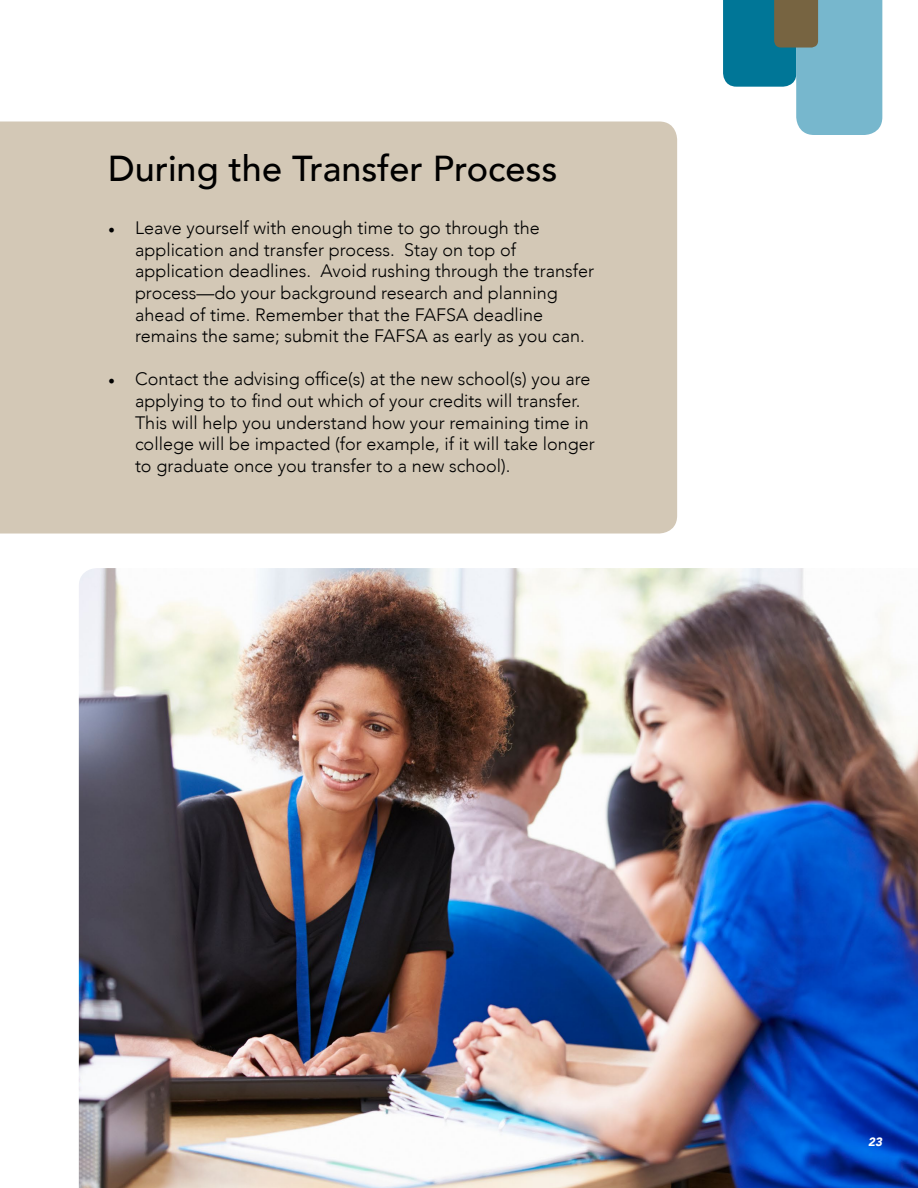
<style>
.page{position:relative;width:918px;height:1188px;background:#fff}
.page>*{position:absolute;margin:0;border:0;box-sizing:border-box;transform-origin:0 0}
.t1{font:500 36px "Avenir";color:#000}
.t2{font:300 18px/21.6px "Avenir";color:#000}
.t3{font:italic 900 12px "Avenir";color:#fff}
.s1{font-family:"Minion Pro";font-weight:400}
</style>
<div class="page">
<img style="left:79px;top:568px;width:839px;height:620px">
<div style="left:0;top:122px;width:677px;height:412px;background:#d3c8b6"></div>
<svg style="left:723px;top:0;width:159px;height:135px"></svg>
<h1 class="t1" style="left:108px;top:137px;width:451px">During the Transfer Process</h1>
<p class="t2" style="left:135px;top:217px;width:461px;text-indent:-27px"><span class="s1">•</span> Leave yourself with enough time to go through the application and transfer process. Stay on top of application deadlines. Avoid rushing through the transfer process—do your background research and planning ahead of time. Remember that the FAFSA deadline remains the same; submit the FAFSA as early as you can.</p>
<p class="t2" style="left:135px;top:368px;width:461px;text-indent:-27px"><span class="s1">•</span> Contact the advising office(s) at the new school(s) you are applying to to find out which of your credits will transfer.<br>This will help you understand how your remaining time in college will be impacted (for example, if it will take longer to graduate once you transfer to a new school).</p>
<p class="t3" style="left:868px;top:1132px;width:16px">23</p>
</div>
